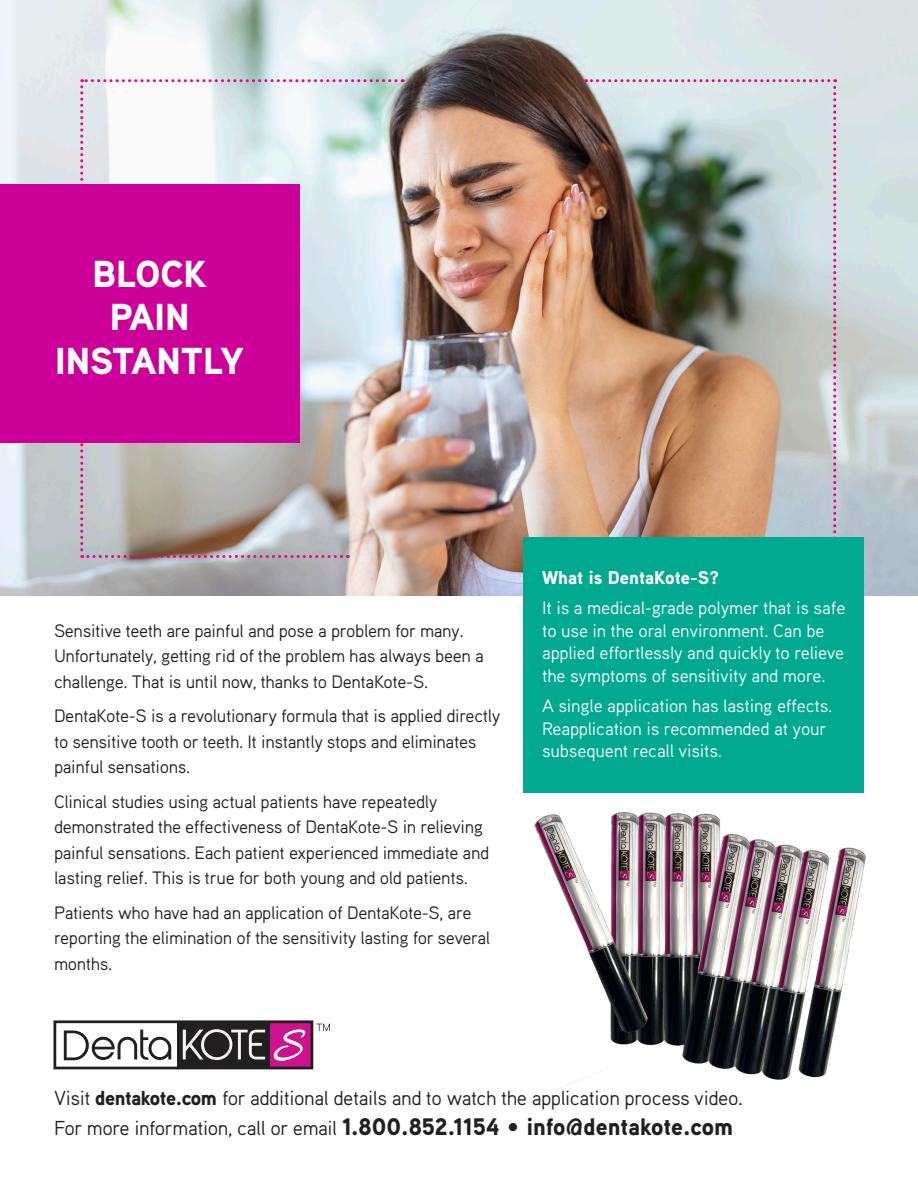
<style>
.page{position:relative;width:918px;height:1188px;background:#fff}
.page>*{position:absolute;margin:0;border:0;box-sizing:border-box;transform-origin:0 0}
.t1{font:900 37.5px "Aaux Pro";color:#fff}
.t2{font:900 23.85px "Aaux Pro";color:#231f20}
.t3{font:20.25px "Aaux Pro";letter-spacing:-.02em;color:#231f20}
.t4{font:900 18.45px "Aaux Pro";color:#fff}
.t5{font:18px/25.5px "Aaux Pro";letter-spacing:-.02em;color:#231f20}
.t6{font:18px/22.5px "Aaux Pro";letter-spacing:-.01em;color:#fff}
.s1{font-weight:900}
.s2{font-weight:400;font-size:20.25px}
</style>
<div class="page">
<img style="left:0;top:0;width:918px;height:595px">
<div style="left:270px;top:1023px;width:42px;height:45px;background:#ce118c"></div>
<div style="left:177px;top:1021px;width:93px;height:46px;background:#231f20"></div>
<svg style="left:64px;top:1030px;width:107px;height:30px"></svg>
<svg style="left:183px;top:1029px;width:82px;height:31px"></svg>
<div style="left:53px;top:1020px;width:260px;height:49px;border:3px solid #231f20"></div>
<svg style="left:274px;top:1030px;width:31px;height:30px"></svg>
<svg style="left:316px;top:1024px;width:14px;height:7px"></svg>
<img style="left:534px;top:812px;width:332px;height:278px">
<svg style="left:80px;top:79px;width:316px;height:479px"></svg>
<img style="left:544px;top:79px;width:292px;height:458px">
<div style="left:524px;top:537px;width:340px;height:256px;background:#00a990"></div>
<div style="left:0;top:185px;width:299px;height:258px;background:#c09"></div>
<p class="t1" style="left:92px;top:250px;width:116px">BLOCK</p>
<p class="t1" style="left:110px;top:293px;width:81px">PAIN</p>
<p class="t1" style="left:55px;top:337px;width:190px">INSTANTLY</p>
<p class="t5" style="left:54px;top:617px;width:431px">Sensitive teeth are painful and pose a problem for many.<br>Unfortunately, getting rid of the problem has always been a challenge. That is until now, thanks to DentaKote-S.</p>
<p class="t5" style="left:54px;top:703px;width:448px">DentaKote-S is a revolutionary formula that is applied directly to sensitive tooth or teeth. It instantly stops and eliminates painful sensations.</p>
<p class="t5" style="left:54px;top:788px;width:437px">Clinical studies using actual patients have repeatedly demonstrated the effectiveness of DentaKote-S in relieving painful sensations. Each patient experienced immediate and lasting relief. This is true for both young and old patients.</p>
<p class="t5" style="left:54px;top:899px;width:438px">Patients who have had an application of DentaKote-S, are reporting the elimination of the sensitivity lasting for several months.</p>
<p class="t4" style="left:542px;top:566px;width:179px">What is DentaKote-S?</p>
<p class="t6" style="left:542px;top:596px;width:305px">It is a medical-grade polymer that is safe to use in the oral environment. Can be applied effortlessly and quickly to relieve the symptoms of sensitivity and more.</p>
<p class="t6" style="left:542px;top:694px;width:292px">A single application has lasting effects.<br>Reapplication is recommended at your subsequent recall visits.</p>
<p class="t3" style="left:54px;top:1085px;width:690px">Visit <span class="s1">dentakote.com</span> for additional details and to watch the application process video.</p>
<p class="t2" style="left:54px;top:1111px;width:681px"><span class="s2">For more information, call or email</span> 1.800.852.1154 • info@dentakote.com</p>
</div>
